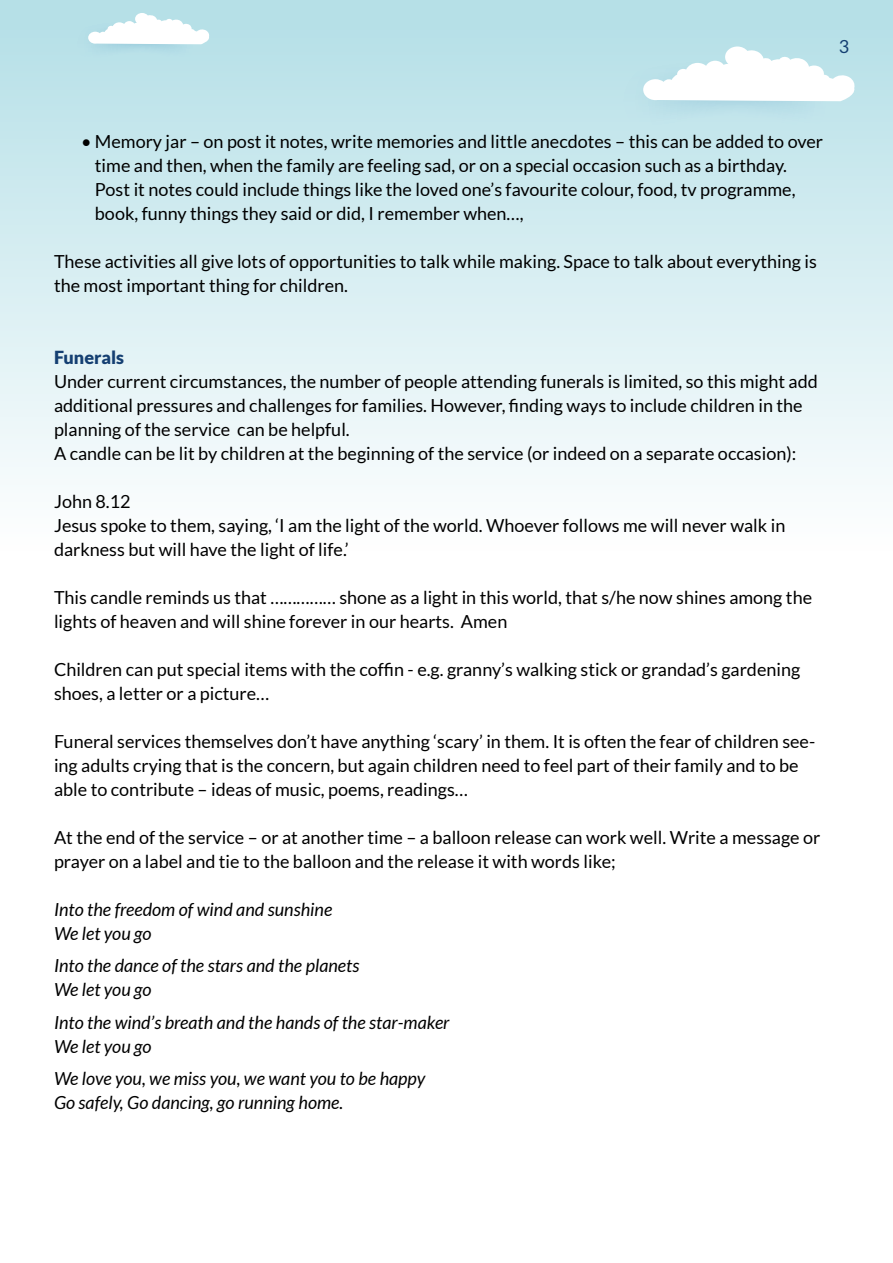
<style>
.page{position:relative;width:893px;height:1263px;background:#fff}
.page>*{position:absolute;margin:0;border:0;box-sizing:border-box;transform-origin:0 0}
.t1{font:18px/24px "Lato";color:#000}
.t2{font:italic 18px/24px "Lato";color:#000}
.t3{font:900 18px "Lato";color:#143f72}
.t4{font:18px "Lato";color:#143f72}
</style>
<div class="page">
<svg style="left:0;top:0;width:893px;height:479px;background:#d5edf1"></svg>
<svg style="left:611px;top:46px;width:245px;height:106px"></svg>
<svg style="left:70px;top:13px;width:140px;height:60px"></svg>
<p class="t4" style="left:839px;top:36px;width:12px">3</p>
<p class="t1" style="left:95px;top:129px;width:730px;text-indent:-14px">• Memory jar – on post it notes, write memories and little anecdotes – this can be added to over time and then, when the family are feeling sad, or on a special occasion such as a birthday.<br>Post it notes could include things like the loved one’s favourite colour, food, tv programme, book, funny things they said or did, I remember when…,</p>
<p class="t1" style="left:54px;top:249px;width:764px">These activities all give lots of opportunities to talk while making. Space to talk about everything is the most important thing for children.</p>
<p class="t3" style="left:54px;top:347px;width:72px">Funerals</p>
<p class="t1" style="left:54px;top:369px;width:765px">Under current circumstances, the number of people attending funerals is limited, so this might add additional pressures and challenges for families. However, finding ways to include children in the planning of the service can be helpful.<br>A candle can be lit by children at the beginning of the service (or indeed on a separate occasion):</p>
<p class="t1" style="left:54px;top:489px;width:733px">John 8.12<br>Jesus spoke to them, saying, ‘I am the light of the world. Whoever follows me will never walk in darkness but will have the light of life.’</p>
<p class="t1" style="left:54px;top:585px;width:760px">This candle reminds us that …………… shone as a light in this world, that s/he now shines among the lights of heaven and will shine forever in our hearts. Amen</p>
<p class="t1" style="left:54px;top:657px;width:748px">Children can put special items with the coffin - e.g. granny’s walking stick or grandad’s gardening shoes, a letter or a picture…</p>
<p class="t1" style="left:54px;top:729px;width:763px">Funeral services themselves don’t have anything ‘scary’ in them. It is often the fear of children see&shy;ing adults crying that is the concern, but again children need to feel part of their family and to be able to contribute – ideas of music, poems, readings…</p>
<p class="t1" style="left:54px;top:825px;width:768px">At the end of the service – or at another time – a balloon release can work well. Write a message or prayer on a label and tie to the balloon and the release it with words like;</p>
<p class="t2" style="left:54px;top:898px;width:280px">Into the freedom of wind and sunshine<br>We let you go</p>
<p class="t2" style="left:54px;top:954px;width:307px">Into the dance of the stars and the planets<br>We let you go</p>
<p class="t2" style="left:54px;top:1011px;width:397px">Into the wind’s breath and the hands of the star-maker<br>We let you go</p>
<p class="t2" style="left:54px;top:1067px;width:373px">We love you, we miss you, we want you to be happy<br>Go safely, Go dancing, go running home.</p>
</div>
